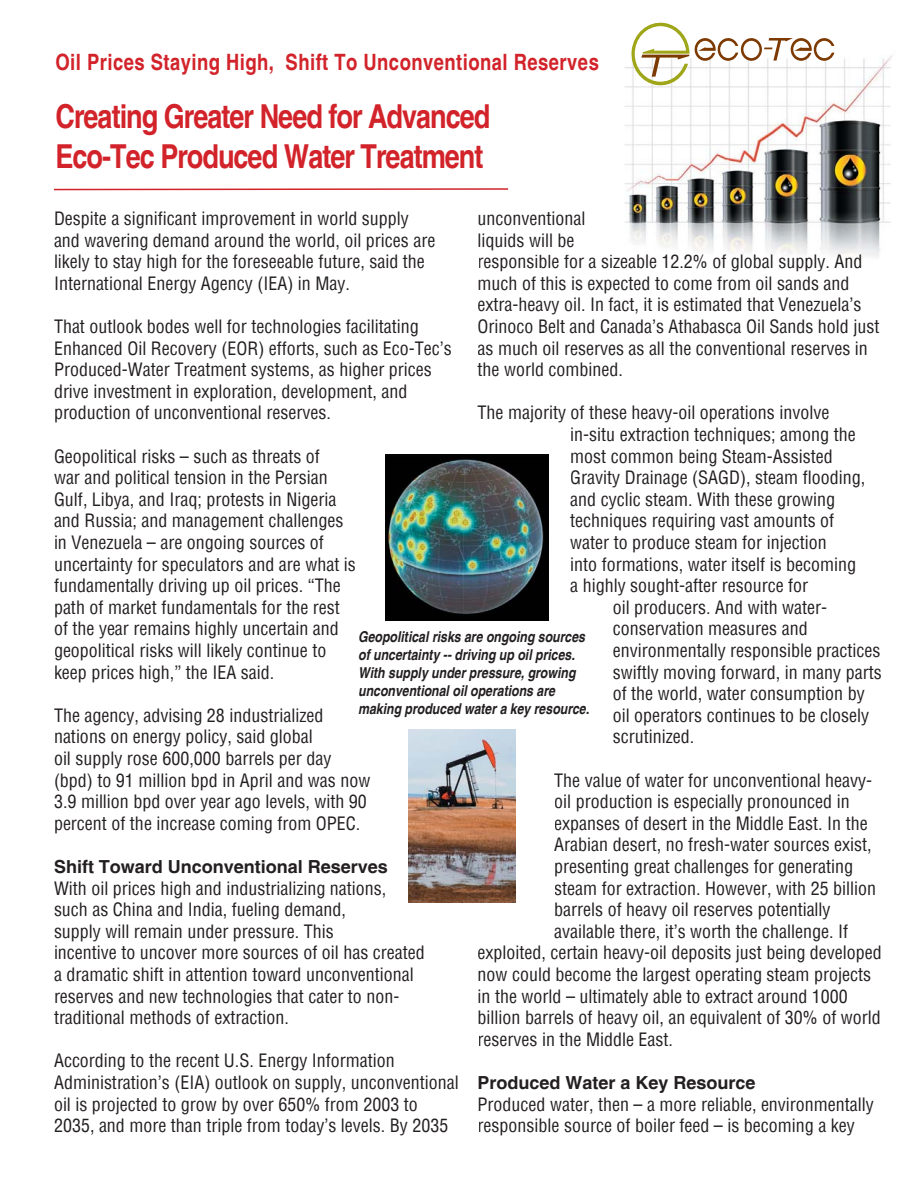
<style>
.page{position:relative;width:918px;height:1188px;background:#fff}
.page>*{position:absolute;margin:0;border:0;box-sizing:border-box;transform-origin:0 0}
.t1{font:700 condensed 33px/39.6px "Helvetica";letter-spacing:-.03em;color:#d2232a}
.t2{font:700 condensed 22.5px "Helvetica";letter-spacing:.02em;color:#d2232a}
.t3{font:condensed 18px/21.6px "Helvetica";color:#231f20}
.t4{font:700 18px "Helvetica";color:#231f20}
.t5{font:italic 700 condensed 15px/18px "Helvetica";color:#231f20}
.s1{color:#221f20}
.s2{color:#211e1f}
.s3{color:#201c1d}
.s4{color:#221d1d}
</style>
<div class="page">
<img style="left:624px;top:45px;width:269px;height:212px">
<img style="left:624px;top:255px;width:238px;height:2px">
<img style="left:408px;top:729px;width:108px;height:174px">
<svg style="left:630px;top:22px;width:204px;height:65px"></svg>
<svg style="left:54px;top:188px;width:455px;height:3px"></svg>
<img style="left:385px;top:455px;width:164px;height:166px">
<p class="t2" style="left:56px;top:48px;width:545px">Oil Prices Staying High, Shift To Unconventional Reserves</p>
<h1 class="t1" style="left:56px;top:96px;width:436px">Creating Greater Need for Advanced<br>Eco-Tec Produced Water Treatment</h1>
<p class="t3" style="left:54px;top:207px;width:383px">Despite a significant improvement in world supply and wavering demand around the world, oil prices are likely to stay high for the foreseeable future, said the International Energy Agency (IEA) in May.</p>
<p class="t3" style="left:54px;top:315px;width:399px">That outlook bodes well for technologies facilitating Enhanced Oil Recovery (EOR) efforts, such as Eco-Tec’s Produced-Water Treatment systems, as higher prices drive investment in exploration, development, and production of unconventional reserves.</p>
<p class="t3" style="left:54px;top:445px;width:303px">Geopolitical risks – such as threats of<br>war and political tension in the Persian Gulf, Libya, and Iraq; protests in Nigeria and Russia; and management challenges in Venezuela – are ongoing sources of uncertainty for speculators and are what is fundamentally driving up oil prices. “The path of market fundamentals for the rest of the year remains highly uncertain and geopolitical risks will likely continue to keep prices high,” the IEA said.</p>
<p class="t3" style="left:54px;top:704px;width:318px">The agency, advising 28 industrialized nations on energy policy, said global<br>oil supply rose 600,000 barrels per day (bpd) to 91 million bpd in April and was now 3.9 million bpd over year ago levels, with 90 percent of the increase coming from OPEC.</p>
<p class="t4" style="left:54px;top:856px;width:335px">Shift Toward Unconventional Reserves</p>
<p class="t3" style="left:54px;top:877px;width:372px">With oil prices high and industrializing nations, such as China and India, fueling demand,<br>supply will remain under pressure. This<br>incentive to uncover more sources of oil has created a dramatic shift in attention toward unconventional reserves and new technologies that cater to non&shy;traditional methods of extraction.</p>
<p class="t3" style="left:54px;top:1050px;width:406px">According to the recent U.S. Energy Information Administration’s (EIA) outlook on supply, unconventional oil is projected to grow by over 650% from 2003 to 2035, and more than triple from today’s levels. By 2035</p>
<p class="t3" style="left:478px;top:207px;width:403px">unconventional<br>liquids will be<br>responsible for a sizeable 12.2% of <span class="s1">gl</span><span class="s2">ob</span>al sup<span class="s3">pl</span>y. <span class="s3">A</span><span class="s4">nd </span>much of this is expected to come from oil sands and extra-heavy oil. In fact, it is estimated that Venezuela’s Orinoco Belt and Canada’s Athabasca Oil Sands hold just as much oil reserves as all the conventional reserves in the world combined.</p>
<p class="t3" style="left:478px;top:402px;width:353px">The majority of these heavy-oil operations involve</p>
<p class="t3" style="left:570px;top:423px;width:287px">in-situ extraction techniques; among the</p>
<p class="t3" style="left:570px;top:445px;width:264px">most common being Steam-Assisted</p>
<p class="t3" style="left:570px;top:467px;width:296px">Gravity Drainage (SAGD), steam flooding,</p>
<p class="t3" style="left:570px;top:488px;width:266px">and cyclic steam. With these growing</p>
<p class="t3" style="left:570px;top:510px;width:265px">techniques requiring vast amounts of</p>
<p class="t3" style="left:570px;top:531px;width:258px">water to produce steam for injection</p>
<p class="t3" style="left:570px;top:553px;width:287px">into formations, water itself is becoming</p>
<p class="t3" style="left:570px;top:575px;width:239px">a highly sought-after resource for</p>
<p class="t3" style="left:613px;top:596px;width:216px">oil producers. And with water-</p>
<p class="t3" style="left:613px;top:618px;width:196px">conservation measures and</p>
<p class="t3" style="left:613px;top:639px;width:269px">environmentally responsible practices</p>
<p class="t3" style="left:613px;top:661px;width:270px">swiftly moving forward, in many parts</p>
<p class="t3" style="left:613px;top:683px;width:253px">of the world, water consumption by</p>
<p class="t3" style="left:613px;top:704px;width:258px">oil operators continues to be closely</p>
<p class="t3" style="left:613px;top:726px;width:83px">scrutinized.</p>
<p class="t3" style="left:554px;top:769px;width:319px">The value of water for unconventional heavy-</p>
<p class="t3" style="left:554px;top:791px;width:297px">oil production is especially pronounced in</p>
<p class="t3" style="left:554px;top:812px;width:315px">expanses of desert in the Middle East. In the</p>
<p class="t3" style="left:554px;top:834px;width:319px">Arabian desert, no fresh-water sources exist,</p>
<p class="t3" style="left:554px;top:855px;width:300px">presenting great challenges for generating</p>
<p class="t3" style="left:554px;top:877px;width:323px">steam for extraction. However, with 25 billion</p>
<p class="t3" style="left:554px;top:899px;width:278px">barrels of heavy oil reserves potentially</p>
<p class="t3" style="left:554px;top:920px;width:295px">available there, it’s worth the challenge. If</p>
<p class="t3" style="left:478px;top:942px;width:406px">exploited, certain heavy-oil deposits just being developed</p>
<p class="t3" style="left:478px;top:963px;width:395px">now could become the largest operating steam projects</p>
<p class="t3" style="left:478px;top:985px;width:372px">in the world – ultimately able to extract around 1000</p>
<p class="t3" style="left:478px;top:1007px;width:405px">billion barrels of heavy oil, an equivalent of 30% of world</p>
<p class="t3" style="left:478px;top:1028px;width:197px">reserves in the Middle East.</p>
<p class="t4" style="left:478px;top:1072px;width:280px">Produced Water a Key Resource</p>
<p class="t3" style="left:478px;top:1093px;width:398px">Produced water, then – a more reliable, environmentally responsible source of boiler feed – is becoming a key</p>
<p class="t5" style="left:358px;top:627px;width:233px">Geopolitical risks are ongoing sources of uncertainty -- driving up oil prices.<br>With supply under pressure, growing unconventional oil operations are making produced water a key resource.</p>
</div>
